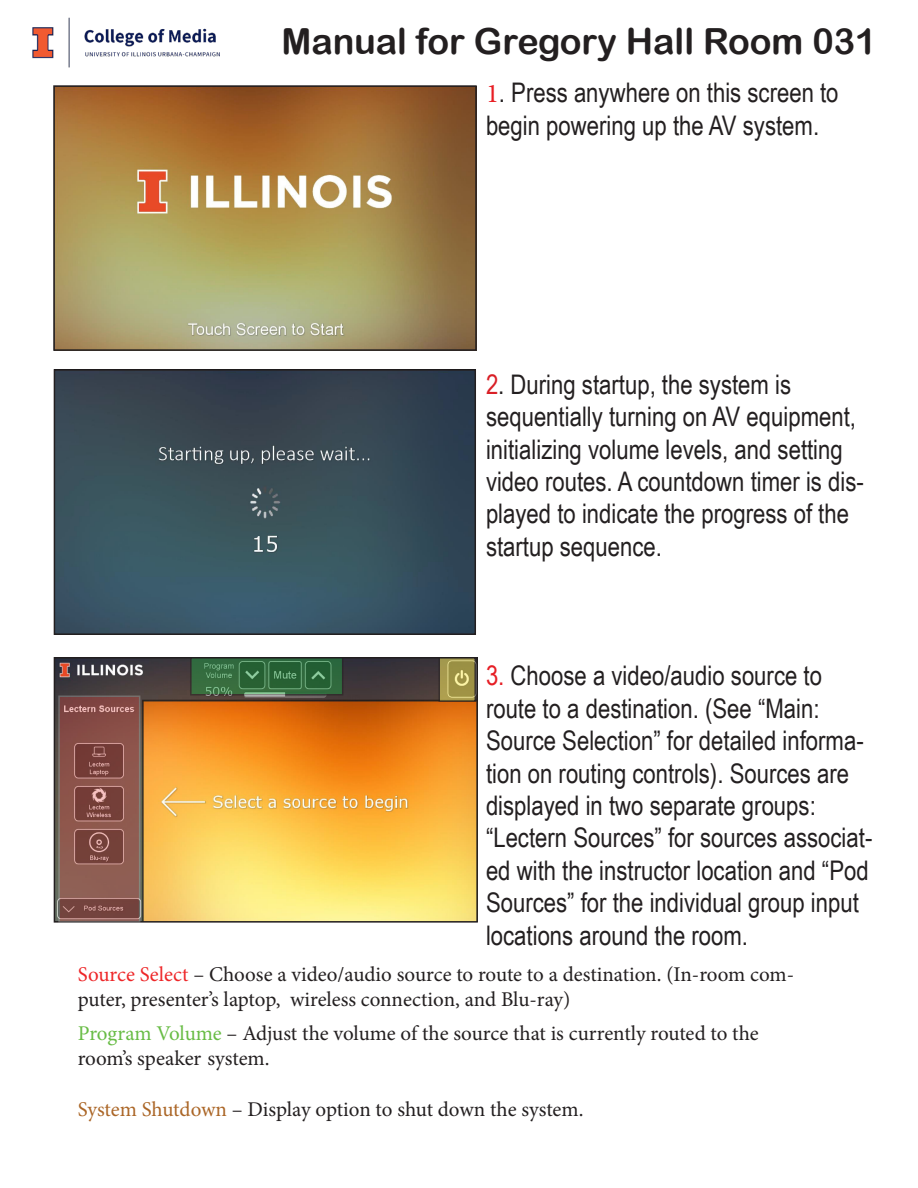
<style>
.page{position:relative;width:918px;height:1188px;background:#fff}
.page>*{position:absolute;margin:0;border:0;box-sizing:border-box;transform-origin:0 0}
.t1{font:36px "Arial Rounded MT Bold";color:#231f20}
.t2{font:27px/32.4px "Arial Narrow";color:#231f20}
.t3{font:21px/25.2px "Minion Pro";letter-spacing:-.005em;color:#231f20}
.s1{font-family:"Minion Pro";color:#e81e24}
.s2{color:#d91f26}
.s3{color:#e61e25}
.s4{color:#ee2628}
.s5{color:#68bc45}
.s6{color:#ab6627}
</style>
<div class="page">
<img style="left:56px;top:88px;width:418px;height:260px">
<div style="left:53px;top:85px;width:424px;height:266px;border:2px solid #231f20"></div>
<img style="left:57px;top:372px;width:416px;height:260px">
<div style="left:54px;top:369px;width:422px;height:266px;border:2px solid #231f20"></div>
<img style="left:57px;top:660px;width:418px;height:260px">
<div style="left:54px;top:657px;width:424px;height:266px;border:2px solid #231f20"></div>
<svg style="left:58px;top:696px;width:82px;height:227px;background:#88554d"></svg>
<svg style="left:193px;top:660px;width:147px;height:33px;background:#377143"></svg>
<div style="left:190px;top:657px;width:153px;height:39px;border:2px solid #231f20"></div>
<svg style="left:441px;top:660px;width:32px;height:39px"></svg>
<div style="left:438px;top:657px;width:38px;height:45px;border:2px solid #231f20"></div>
<img style="left:32px;top:17px;width:188px;height:51px">
<p class="t1" style="left:281px;top:20px;width:597px">Manual for Gregory Hall Room 031</p>
<p class="t2" style="left:486px;top:75px;width:354px"><span class="s1">1</span>. Press anywhere on this screen to begin powering up the AV system.</p>
<p class="t2" style="left:486px;top:367px;width:307px"><span class="s2">2</span>. During startup, the system is</p>
<p class="t2" style="left:486px;top:399px;width:379px">sequentially turning on AV equipment, initializing volume levels, and setting video routes. A countdown timer is dis&shy;played to indicate the progress of the startup sequence.</p>
<p class="t2" style="left:486px;top:659px;width:379px"><span class="s3">3.</span> Choose a video/audio source to route to a destination. (See “Main:<br>Source Selection” for detailed informa&shy;tion on routing controls). Sources are displayed in two separate groups:</p>
<p class="t2" style="left:486px;top:821px;width:388px">“Lectern Sources” for sources associat&shy;ed with the instructor location and “Pod Sources” for the individual group input locations around the room.</p>
<p class="t3" style="left:78px;top:961px;width:718px"><span class="s4">Source Select</span> – Choose a video/audio source to route to a destination. (In-room com&shy;puter, presenter’s laptop, wireless connection, and Blu-ray)</p>
<p class="t3" style="left:78px;top:1021px;width:683px"><span class="s5">Program Volume</span> – Adjust the volume of the source that is currently routed to the room’s speaker system.</p>
<p class="t3" style="left:78px;top:1096px;width:507px"><span class="s6">System Shutdown</span> – Display option to shut down the system.</p>
</div>
